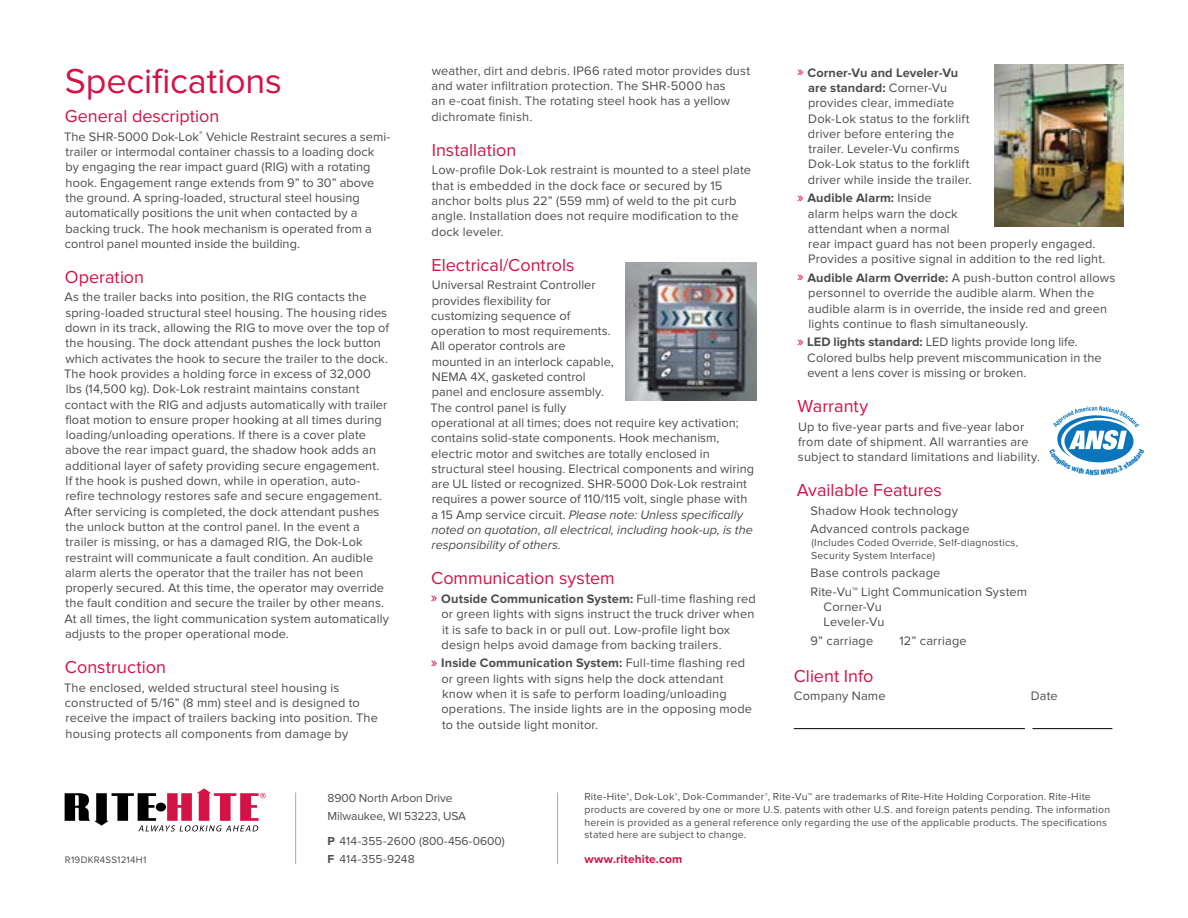
<style>
.page{position:relative;width:1188px;height:918px;background:#fff}
.page>*{position:absolute;margin:0;border:0;box-sizing:border-box;transform-origin:0 0}
.t1{font:36px "Proxima Nova";letter-spacing:-.005em;color:#d31245}
.t2{font:18px "Proxima Nova";color:#d31245}
.t3{font:12.75px/15.3px "Proxima Nova";letter-spacing:.01em;color:#4d4d4f}
.t4{font:12px/18px "Proxima Nova";letter-spacing:-.005em;color:#4d4d4f}
.t5{font:700 12px "Proxima Nova";letter-spacing:.01em;color:#d31245}
.t6{font:10.5px/12.6px "Proxima Nova";letter-spacing:.02em;color:#4d4d4f}
.t7{font:9.75px "Proxima Nova";letter-spacing:.025em;color:#4d4d4f}
.s1{font-style:italic}
.s2{font-size:15px;color:#d31245}
.s3{font-weight:700}
</style>
<div class="page">
<img style="left:626px;top:263px;width:131px;height:138px">
<img style="left:995px;top:65px;width:128px;height:162px">
<svg style="left:65px;top:788px;width:201px;height:43px"></svg>
<hr style="left:295px;top:792px;width:1px;height:72px;background:#a7a9ac">
<hr style="left:557px;top:792px;width:1px;height:72px;background:#a7a9ac">
<hr style="left:794px;top:728px;width:231px;height:1px;background:#000">
<hr style="left:1032px;top:728px;width:80px;height:1px;background:#000">
<svg style="left:1053px;top:406px;width:87px;height:57px"></svg>
<h1 class="t1" style="left:65px;top:61px;width:219px">Specifications</h1>
<h2 class="t2" style="left:65px;top:106px;width:156px">General description</h2>
<p class="t3" style="left:64px;top:129px;width:328px">The SHR-5000 Dok-Lok<sup>®</sup> Vehicle Restraint secures a semi&shy;trailer or intermodal container chassis to a loading dock<br>by engaging the rear impact guard (RIG) with a rotating hook. Engagement range extends from 9” to 30” above the ground. A spring-loaded, structural steel housing automatically positions the unit when contacted by a backing truck. The hook mechanism is operated from a control panel mounted inside the building.</p>
<h2 class="t2" style="left:65px;top:267px;width:81px">Operation</h2>
<p class="t3" style="left:64px;top:290px;width:326px">As the trailer backs into position, the RIG contacts the spring-loaded structural steel housing. The housing rides down in its track, allowing the RIG to move over the top of the housing. The dock attendant pushes the lock button which activates the hook to secure the trailer to the dock.<br>The hook provides a holding force in excess of 32,000 lbs (14,500 kg). Dok-Lok restraint maintains constant contact with the RIG and adjusts automatically with trailer float motion to ensure proper hooking at all times during loading/unloading operations. If there is a cover plate above the rear impact guard, the shadow hook adds an additional layer of safety providing secure engagement.<br>If the hook is pushed down, while in operation, auto&shy;refire technology restores safe and secure engagement.<br>After servicing is completed, the dock attendant pushes the unlock button at the control panel. In the event a trailer is missing, or has a damaged RIG, the Dok-Lok restraint will communicate a fault condition. An audible alarm alerts the operator that the trailer has not been properly secured. At this time, the operator may override the fault condition and secure the trailer by other means.<br>At all times, the light communication system automatically adjusts to the proper operational mode.</p>
<h2 class="t2" style="left:65px;top:657px;width:103px">Construction</h2>
<p class="t3" style="left:64px;top:680px;width:315px">The enclosed, welded structural steel housing is constructed of 5/16” (8 mm) steel and is designed to receive the impact of trailers backing into position. The housing protects all components from damage by</p>
<p class="t3" style="left:431px;top:63px;width:320px">weather, dirt and debris. IP66 rated motor provides dust and water infiltration protection. The SHR-5000 has<br>an e-coat finish. The rotating steel hook has a yellow dichromate finish.</p>
<h2 class="t2" style="left:432px;top:140px;width:86px">Installation</h2>
<p class="t3" style="left:431px;top:163px;width:321px">Low-profile Dok-Lok restraint is mounted to a steel plate that is embedded in the dock face or secured by 15 anchor bolts plus 22” (559 mm) of weld to the pit curb angle. Installation does not require modification to the dock leveler.</p>
<h2 class="t2" style="left:431px;top:254px;width:145px">Electrical/Controls</h2>
<p class="t3" style="left:431px;top:278px;width:325px">Universal Restraint Controller<br>provides flexibility for<br>customizing sequence of<br>operation to most requirements.<br>All operator controls are<br>mounted in an interlock capable,<br>NEMA 4X, gasketed control<br>panel and enclosure assembly.<br>The control panel is fully<br>operational at all times; does not require key activation; contains solid-state components. Hook mechanism, electric motor and switches are totally enclosed in structural steel housing. Electrical components and wiring are UL listed or recognized. SHR-5000 Dok-Lok restraint requires a power source of 110/115 volt, single phase with a 15 Amp service circuit. <span class="s1">Please note: Unless specifically noted on quotation, all electrical, including hook-up, is the responsibility of others.</span></p>
<h2 class="t2" style="left:431px;top:568px;width:185px">Communication system</h2>
<p class="t3" style="left:441px;top:591px;width:316px;text-indent:-11px"><span class="s2">»</span> <span class="s3">Outside Communication System:</span> Full-time flashing red or green lights with signs instruct the truck driver when it is safe to back in or pull out. Low-profile light box design helps avoid damage from backing trailers.</p>
<p class="t3" style="left:441px;top:656px;width:312px;text-indent:-11px"><span class="s2">»</span> <span class="s3">Inside Communication System:</span> Full-time flashing red or green lights with signs help the dock attendant know when it is safe to perform loading/unloading operations. The inside lights are in the opposing mode to the outside light monitor.</p>
<p class="t3" style="left:808px;top:65px;width:166px;text-indent:-11px"><span class="s2">»</span> <span class="s3">Corner-Vu and Leveler-Vu are standard:</span> Corner-Vu provides clear, immediate<br>Dok-Lok status to the forklift driver before entering the trailer. Leveler-Vu confirms<br>Dok-Lok status to the forklift driver while inside the trailer.</p>
<p class="t3" style="left:808px;top:191px;width:299px;text-indent:-11px"><span class="s2">»</span> <span class="s3">Audible Alarm:</span> Inside<br>alarm helps warn the dock<br>attendant when a normal<br>rear impact guard has not been properly engaged.<br>Provides a positive signal in addition to the red light.</p>
<p class="t3" style="left:808px;top:270px;width:309px;text-indent:-11px"><span class="s2">»</span> <span class="s3">Audible Alarm Override:</span> A push-button control allows personnel to override the audible alarm. When the audible alarm is in override, the inside red and green lights continue to flash simultaneously.</p>
<p class="t3" style="left:807px;top:335px;width:296px;text-indent:-10px"><span class="s2">»</span> <span class="s3">LED lights standard:</span> LED lights provide long life.<br>Colored bulbs help prevent miscommunication in the event a lens cover is missing or broken.</p>
<h2 class="t2" style="left:797px;top:396px;width:72px">Warranty</h2>
<p class="t3" style="left:798px;top:419px;width:244px">Up to five-year parts and five-year labor from date of shipment. All warranties are subject to standard limitations and liability.</p>
<h2 class="t2" style="left:797px;top:480px;width:147px">Available Features</h2>
<p class="t3" style="left:811px;top:502px;width:161px;line-height:18.6px">Shadow Hook technology<br>Advanced controls package</p>
<p class="t6" style="left:811px;top:536px;width:209px">(Includes Coded Override, Self-diagnostics,<br>Security System Interface)</p>
<p class="t3" style="left:811px;top:564px;width:218px;line-height:18.6px">Base controls package<br>Rite-Vu™ Light Communication System</p>
<p class="t3" style="left:824px;top:599px;width:62px">Corner-Vu<br>Leveler-Vu</p>
<p class="t3" style="left:811px;top:633px;width:64px">9” carriage</p>
<p class="t3" style="left:900px;top:633px;width:69px">12” carriage</p>
<h2 class="t2" style="left:794px;top:666px;width:81px">Client Info</h2>
<p class="t3" style="left:794px;top:689px;width:93px">Company Name</p>
<p class="t3" style="left:1031px;top:689px;width:28px">Date</p>
<p class="t4" style="left:328px;top:789px;width:140px">8900 North Arbon Drive<br>Milwaukee, WI 53223, USA</p>
<p class="t4" style="left:328px;top:832px;width:179px"><span class="s3">P</span> 414-355-2600 (800-456-0600)</p>
<p class="t7" style="left:65px;top:854px;width:83px">R19DKR4SS1214H1</p>
<p class="t4" style="left:328px;top:850px;width:89px"><span class="s3">F</span> 414-355-9248</p>
<p class="t6" style="left:584px;top:791px;width:527px">Rite-Hite<sup>®</sup>, Dok-Lok<sup>®</sup>, Dok-Commander<sup>®</sup>, Rite-Vu™ are trademarks of Rite-Hite Holding Corporation. Rite-Hite products are covered by one or more U.S. patents with other U.S. and foreign patents pending. The information herein is provided as a general reference only regarding the use of the applicable products. The specifications stated here are subject to change.</p>
<p class="t5" style="left:584px;top:852px;width:99px">www.ritehite.com</p>
</div>
